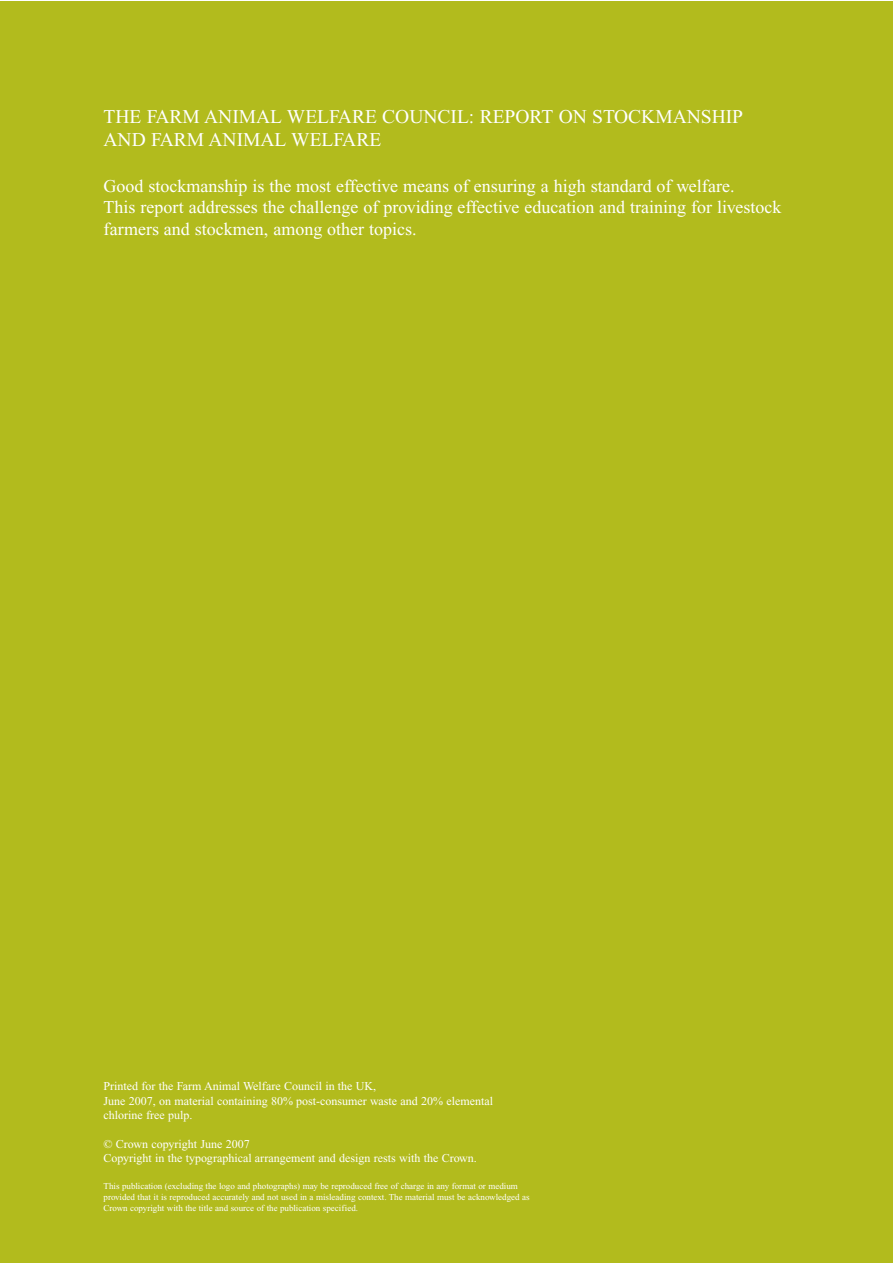
<style>
.page{position:relative;width:893px;height:1263px;background:#fff}
.page>*{position:absolute;margin:0;border:0;box-sizing:border-box;transform-origin:0 0}
.t1{font:19.5px/23.4px "Times New Roman";color:#fff}
.t2{font:18px/21.6px "Times New Roman";color:#fff}
.t3{font:12px/14.4px "Times New Roman";color:#fff}
.t4{font:9px/10.8px "Times New Roman";color:#fff}
</style>
<div class="page">
<div style="left:0;top:1px;width:893px;height:1262px;background:#b2bb1d"></div>
<h1 class="t1" style="left:104px;top:106px;width:641px">THE FARM ANIMAL WELFARE COUNCIL: REPORT ON STOCKMANSHIP<br>AND FARM ANIMAL WELFARE</h1>
<h2 class="t2" style="left:104px;top:177px;width:679px">Good stockmanship is the most effective means of ensuring a high standard of welfare.<br>This report addresses the challenge of providing effective education and training for livestock farmers and stockmen, among other topics.</h2>
<h3 class="t3" style="left:104px;top:1080px;width:391px">Printed for the Farm Animal Welfare Council in the UK,<br>June 2007, on material containing 80% post-consumer waste and 20% elemental chlorine free pulp.</h3>
<h3 class="t3" style="left:104px;top:1138px;width:375px">© Crown copyright June 2007<br>Copyright in the typographical arrangement and design rests with the Crown.</h3>
<p class="t4" style="left:104px;top:1181px;width:428px">This publication (excluding the logo and photographs) may be reproduced free of charge in any format or medium provided that it is reproduced accurately and not used in a misleading context. The material must be acknowledged as<br>Crown copyright with the title and source of the publication specified.</p>
</div>
